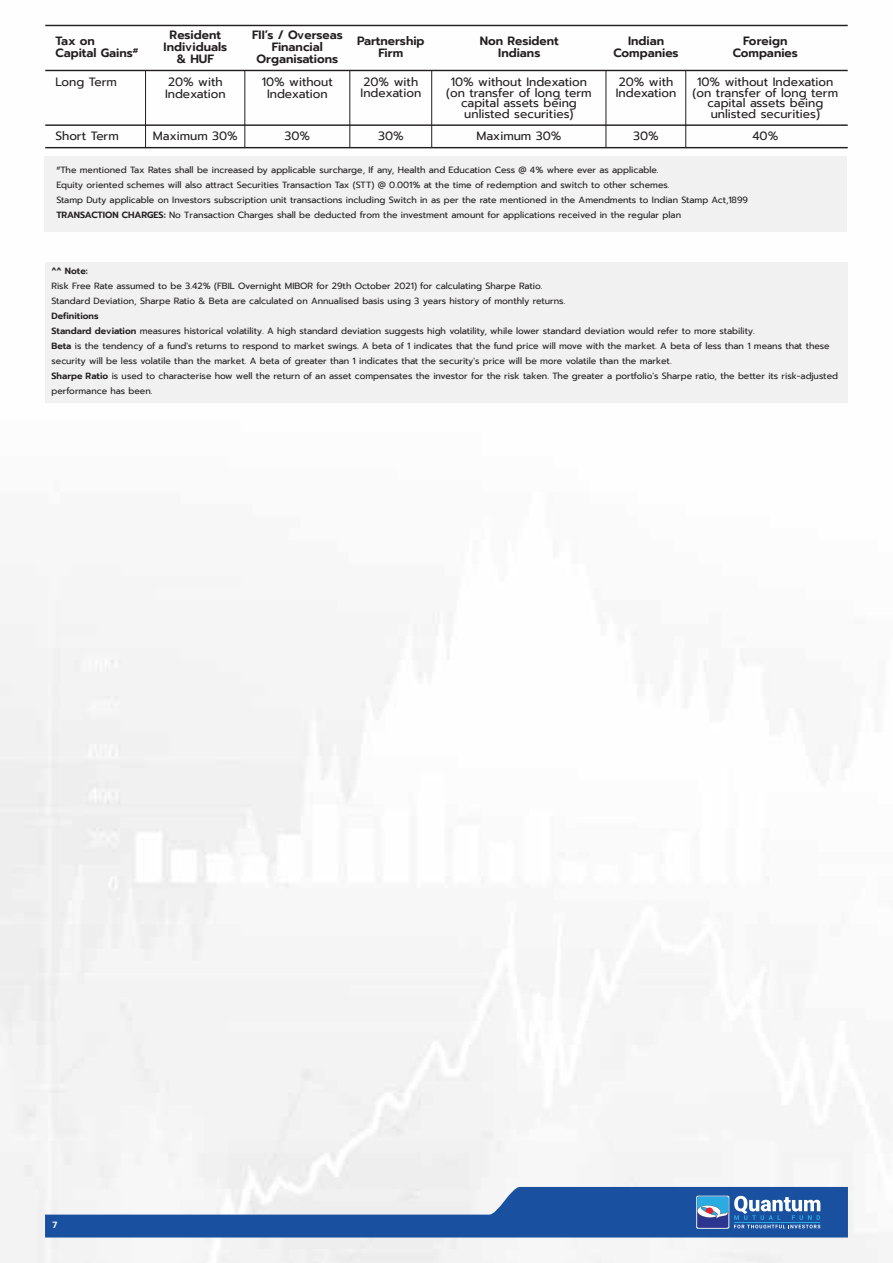
<style>
.page{position:relative;width:893px;height:1263px;background:#fff}
.page>*{position:absolute;margin:0;border:0;box-sizing:border-box;transform-origin:0 0}
.t1{font:12px/10.5px "Prompt";color:#231f20}
.t2{font:600 12px/12px "Prompt";color:#231f20;text-align:center}
.t3{font:9px/15px "Prompt";color:#231f20}
.t4{font:600 9px "Prompt";color:#231f20}
.t5{font:600 9px "Prompt";color:#fff}
.s1{font-weight:600}
</style>
<div class="page">
<div style="left:45px;top:156px;width:802px;height:76px;background:#f1f1f2"></div>
<hr style="left:45px;top:25px;width:803px;height:1px;background:#231f20">
<hr style="left:45px;top:70px;width:803px;height:1px;background:#231f20">
<hr style="left:145px;top:70px;width:1px;height:78px;background:#231f20">
<hr style="left:244px;top:70px;width:1px;height:78px;background:#231f20">
<hr style="left:349px;top:70px;width:1px;height:78px;background:#231f20">
<hr style="left:431px;top:70px;width:1px;height:78px;background:#231f20">
<hr style="left:606px;top:70px;width:1px;height:78px;background:#231f20">
<hr style="left:685px;top:70px;width:1px;height:78px;background:#231f20">
<hr style="left:45px;top:124px;width:803px;height:2px;background:#231f20">
<hr style="left:45px;top:147px;width:803px;height:1px;background:#231f20">
<div style="left:45px;top:262px;width:803px;height:140px;background:#f1f1f2"></div>
<svg style="left:45px;top:1187px;width:803px;height:50px"></svg>
<h1 class="t2" style="left:56px;top:35px;width:84px;text-align:left">Tax on<br>Capital Gains<sup>#</sup></h1>
<h1 class="t2" style="left:164px;top:29px;width:65px">Resident<br>Individuals &amp; HUF</h1>
<h1 class="t2" style="left:252px;top:29px;width:92px">FII’s / Overseas<br>Financial<br>Organisations</h1>
<h1 class="t2" style="left:357px;top:35px;width:69px">Partnership<br>Firm</h1>
<h1 class="t2" style="left:480px;top:35px;width:81px">Non Resident<br>Indians</h1>
<h1 class="t2" style="left:613px;top:35px;width:67px">Indian<br>Companies</h1>
<h1 class="t2" style="left:733px;top:35px;width:67px">Foreign<br>Companies</h1>
<h1 class="t1" style="left:56px;top:77px;width:63px">Long Term</h1>
<h1 class="t1" style="left:56px;top:131px;width:65px">Short Term</h1>
<h1 class="t1" style="left:165px;top:76px;width:62px;line-height:12px">20% with<br>Indexation</h1>
<h1 class="t1" style="left:153px;top:131px;width:86px">Maximum 30%</h1>
<h1 class="t1" style="left:262px;top:76px;width:73px;line-height:12px;text-align:center">10% without<br>Indexation</h1>
<h1 class="t1" style="left:285px;top:131px;width:27px">30%</h1>
<h1 class="t1" style="left:361px;top:77px;width:62px">20% with<br>Indexation</h1>
<h1 class="t1" style="left:378px;top:131px;width:27px">30%</h1>
<h1 class="t1" style="left:446px;top:77px;width:147px;text-align:center">10% without Indexation (on transfer of long term capital assets being unlisted securities)</h1>
<h1 class="t1" style="left:693px;top:77px;width:147px;text-align:center">10% without Indexation (on transfer of long term capital assets being unlisted securities)</h1>
<h1 class="t1" style="left:476px;top:131px;width:86px">Maximum 30%</h1>
<h1 class="t1" style="left:616px;top:77px;width:62px">20% with<br>Indexation</h1>
<h1 class="t1" style="left:633px;top:131px;width:27px">30%</h1>
<h1 class="t1" style="left:752px;top:131px;width:27px">40%</h1>
<p class="t3" style="left:56px;top:162px;width:693px"><sup>#</sup>The mentioned Tax Rates shall be increased by applicable surcharge, If any, Health and Education Cess @ 4% where ever as applicable.<br>Equity oriented schemes will also attract Securities Transaction Tax (STT) @ 0.001% at the time of redemption and switch to other schemes.<br>Stamp Duty applicable on Investors subscription unit transactions including Switch in as per the rate mentioned in the Amendments to Indian Stamp Act,1899<br><span class="s1">TRANSACTION CHARGES:</span> No Transaction Charges shall be deducted from the investment amount for applications received in the regular plan</p>
<p class="t4" style="left:51px;top:264px;width:38px">^^ Note:</p>
<p class="t3" style="left:51px;top:278px;width:515px">Risk Free Rate assumed to be 3.42% (FBIL Overnight MIBOR for 29th October 2021) for calculating Sharpe Ratio.<br>Standard Deviation, Sharpe Ratio &amp; Beta are calculated on Annualised basis using 3 years history of monthly returns.</p>
<p class="t3" style="left:51px;top:308px;width:788px"><span class="s1">Definitions<br>Standard deviation</span> measures historical volatility. A high standard deviation suggests high volatility, while lower standard deviation would refer to more stability.<br><span class="s1">Beta</span> is the tendency of a fund's returns to respond to market swings. A beta of 1 indicates that the fund price will move with the market. A beta of less than 1 means that these security will be less volatile than the market. A beta of greater than 1 indicates that the security's price will be more volatile than the market.<br><span class="s1">Sharpe Ratio</span> is used to characterise how well the return of an asset compensates the investor for the risk taken. The greater a portfolio's Sharpe ratio, the better its risk-adjusted performance has been.</p>
<p class="t5" style="left:53px;top:1218px;width:6px">7</p>
</div>
